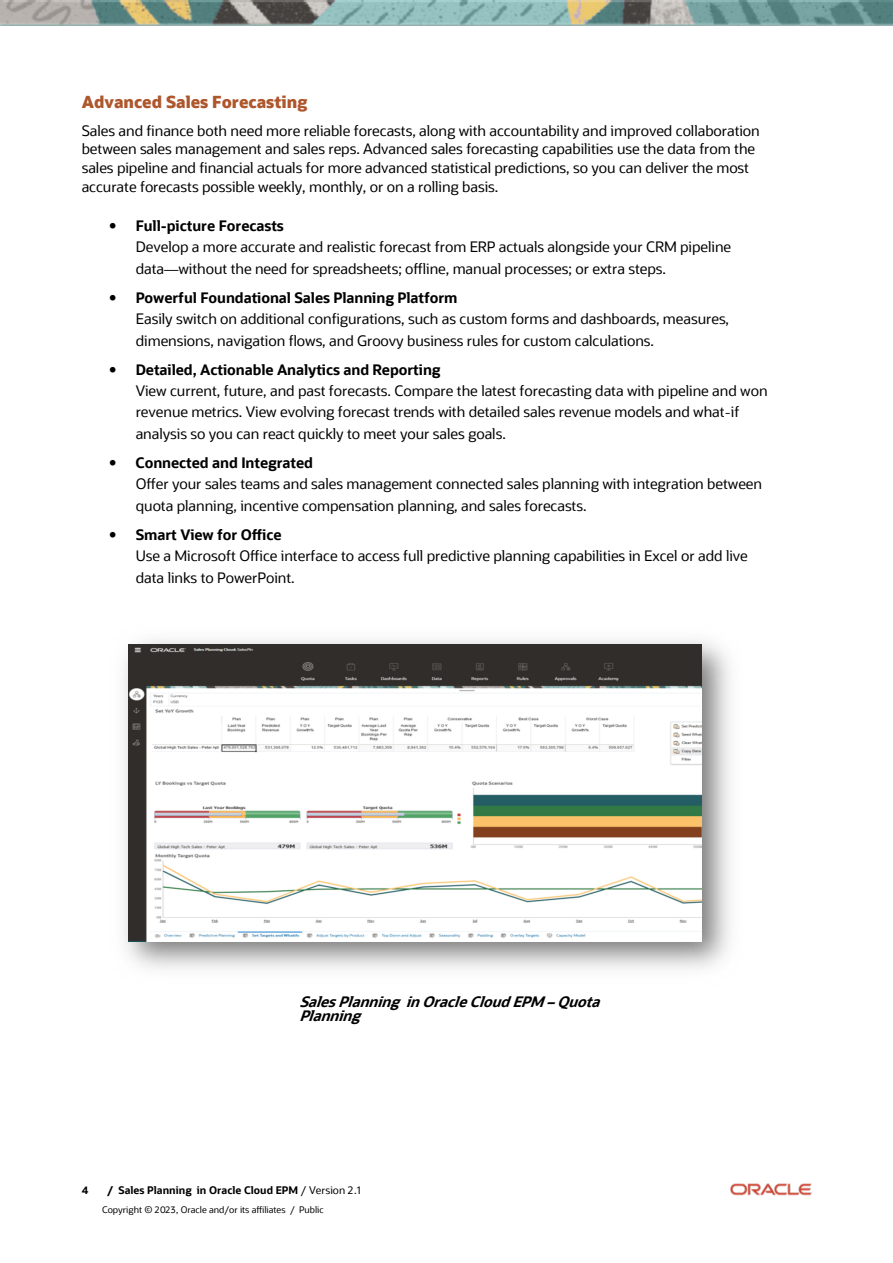
<style>
.page{position:relative;width:893px;height:1263px;background:#fff}
.page>*{position:absolute;margin:0;border:0;box-sizing:border-box;transform-origin:0 0}
.t1{font:800 16.5px "Oracle Sans";color:#ae562c}
.t2{font:14.4px/21.3px "Oracle Sans";letter-spacing:-.005em;color:#000}
.t3{font:700 14.4px "Oracle Sans";letter-spacing:-.005em;color:#000}
.t4{font:italic 700 14.4px/14.4px "Oracle Sans";color:#000}
.t5{font:700 10.5px "Oracle Sans";color:#000}
.t6{font:9px "Oracle Sans";color:#000}
.s1{font-weight:400}
</style>
<div class="page">
<img style="left:731px;top:1183px;width:81px;height:12px">
<img style="left:0;top:0;width:893px;height:26px">
<img style="left:123px;top:640px;width:607px;height:329px">
<img style="left:128px;top:644px;width:573px;height:297px">
<h4 class="t1" style="left:82px;top:95px;width:227px">Advanced Sales Forecasting</h4>
<p class="t2" style="left:82px;top:123px;width:680px;line-height:18.6px">Sales and finance both need more reliable forecasts, along with accountability and improved collaboration between sales management and sales reps. Advanced sales forecasting capabilities use the data from the sales pipeline and financial actuals for more advanced statistical predictions, so you can deliver the most accurate forecasts possible weekly, monthly, or on a rolling basis.</p>
<p class="t3" style="left:109px;top:220px;width:177px">● Full-picture Forecasts</p>
<p class="t2" style="left:136px;top:238px;width:597px">Develop a more accurate and realistic forecast from ERP actuals alongside your CRM pipeline data—without the need for spreadsheets; offline, manual processes; or extra steps.</p>
<p class="t3" style="left:109px;top:292px;width:350px">● Powerful Foundational Sales Planning Platform</p>
<p class="t2" style="left:136px;top:310px;width:595px">Easily switch on additional configurations, such as custom forms and dashboards, measures, dimensions, navigation flows, and Groovy business rules for custom calculations.</p>
<p class="t3" style="left:109px;top:364px;width:333px">● Detailed, Actionable Analytics and Reporting</p>
<p class="t2" style="left:136px;top:382px;width:633px">View current, future, and past forecasts. Compare the latest forecasting data with pipeline and won revenue metrics. View evolving forecast trends with detailed sales revenue models and what-if analysis so you can react quickly to meet your sales goals.</p>
<p class="t3" style="left:109px;top:457px;width:206px">● Connected and Integrated</p>
<p class="t2" style="left:136px;top:475px;width:628px">Offer your sales teams and sales management connected sales planning with integration between quota planning, incentive compensation planning, and sales forecasts.</p>
<p class="t3" style="left:109px;top:529px;width:174px">● Smart View for Office</p>
<p class="t2" style="left:136px;top:547px;width:614px">Use a Microsoft Office interface to access full predictive planning capabilities in Excel or add live data links to PowerPoint.</p>
<h5 class="t4" style="left:299px;top:996px;width:306px">Sales Planning in Oracle Cloud EPM – Quota<br>Planning</h5>
<p class="t5" style="left:82px;top:1186px;width:8px">4</p>
<p class="t5" style="left:107px;top:1186px;width:255px">/ Sales Planning in Oracle Cloud EPM <span class="s1">/ Version 2.1</span></p>
<p class="t6" style="left:102px;top:1206px;width:223px">Copyright © 2023, Oracle and/or its affiliates / Public</p>
</div>
